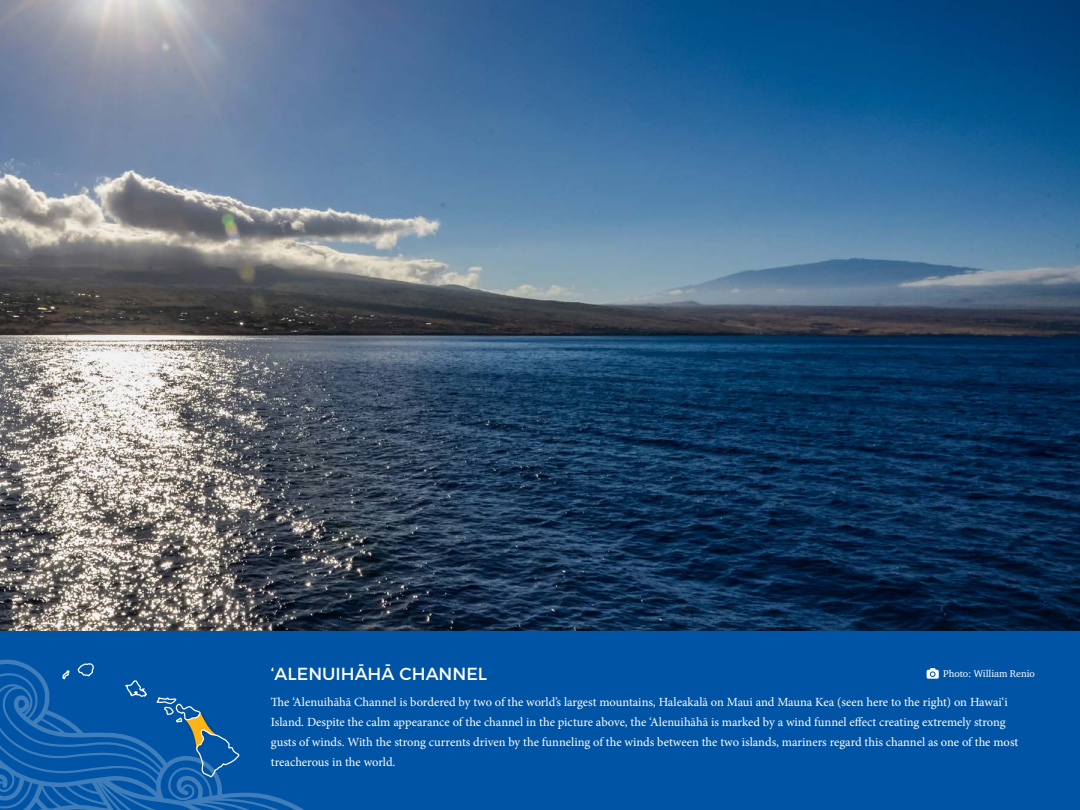
<style>
.page{position:relative;width:1080px;height:810px;background:#fff}
.page>*{position:absolute;margin:0;border:0;box-sizing:border-box;transform-origin:0 0}
.t1{font:17.5px "Montserrat";color:#fff}
.t2{font:12.5px/20px "Minion Pro";letter-spacing:-.005em;color:#fff}
.t3{font:10px "Charter ITC Pro";color:#fff}
</style>
<div class="page">
<img style="left:0;top:0;width:1080px;height:631px">
<div style="left:0;top:631px;width:1080px;height:179px;background:#0054a6"></div>
<svg style="left:0;top:659px;width:50px;height:51px"></svg>
<svg style="left:0;top:710px;width:304px;height:100px"></svg>
<svg style="left:157px;top:697px;width:83px;height:81px"></svg>
<svg style="left:125px;top:680px;width:22px;height:17px"></svg>
<svg style="left:77px;top:663px;width:17px;height:14px"></svg>
<svg style="left:62px;top:670px;width:8px;height:10px"></svg>
<svg style="left:927px;top:668px;width:12px;height:11px"></svg>
<h1 class="t1" style="left:271px;top:660px;width:218px">‘ALENUIHĀHĀ CHANNEL</h1>
<p class="t2" style="left:271px;top:692px;width:749px">The ‘Alenuihāhā Channel is bordered by two of the world’s largest mountains, Haleakalā on Maui and Mauna Kea (seen here to the right) on Hawai‘i Island. Despite the calm appearance of the channel in the picture above, the ‘Alenuihāhā is marked by a wind funnel effect creating extremely strong gusts of winds. With the strong currents driven by the funneling of the winds between the two islands, mariners regard this channel as one of the most treacherous in the world.</p>
<p class="t3" style="left:943px;top:667px;width:93px">Photo: William Renio</p>
</div>
